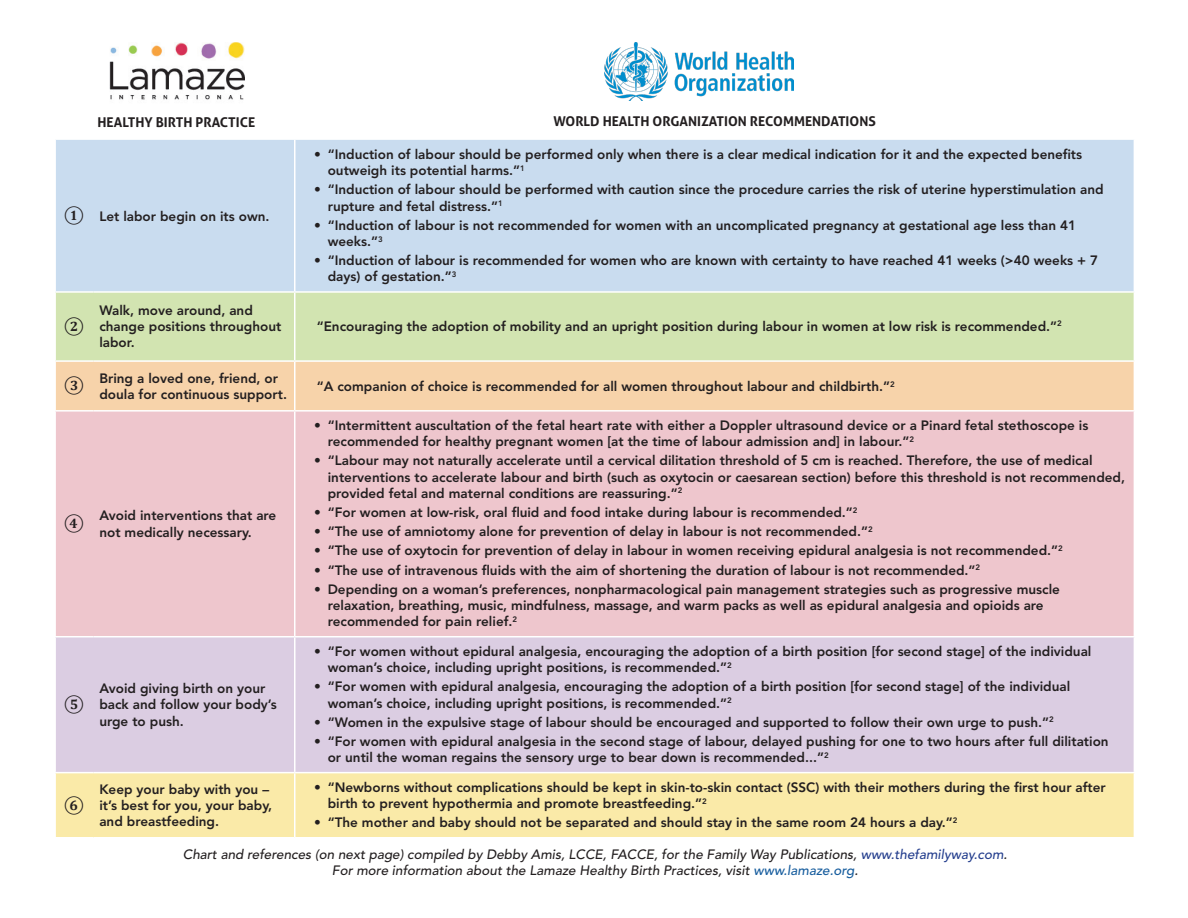
<style>
.page{position:relative;width:1188px;height:918px;background:#fff}
.page>*{position:absolute;margin:0;border:0;box-sizing:border-box;transform-origin:0 0}
.t1{font:700 16.5px "Cambria";color:#231f20}
.bullet{font:800 13.5px/16.2px "Avenir LT Std";color:#231f20}
.x{font:800 13.5px/16.2px "Avenir LT Std";color:#231f20}
.t2{font:italic 500 13.5px/16.2px "Avenir LT Std";color:#231f20;text-align:center}
.t3{font:700 13.5px "Aller";color:#231f20}
.s1{color:#253f8e}
.s2{color:#175d9e}
</style>
<div class="page">
<div style="left:56px;top:140px;width:1078px;height:151px;background:#c9dcef"></div>
<div style="left:56px;top:293px;width:1078px;height:67px;background:#d2e4b1"></div>
<div style="left:56px;top:362px;width:1078px;height:48px;background:#f7d3aa"></div>
<div style="left:56px;top:412px;width:1078px;height:224px;background:#eec6cd"></div>
<div style="left:56px;top:637px;width:1078px;height:135px;background:#dbcde2"></div>
<div style="left:56px;top:773px;width:1078px;height:64px;background:#faeaa8"></div>
<hr style="left:294px;top:140px;width:2px;height:151px;background:#fff">
<hr style="left:294px;top:293px;width:2px;height:67px;background:#fff">
<hr style="left:294px;top:362px;width:2px;height:48px;background:#fff">
<hr style="left:294px;top:412px;width:2px;height:224px;background:#fff">
<hr style="left:294px;top:637px;width:2px;height:135px;background:#fff">
<hr style="left:294px;top:773px;width:2px;height:64px;background:#fff">
<img style="left:109px;top:43px;width:136px;height:57px">
<img style="left:604px;top:42px;width:190px;height:59px">
<p class="t3" style="left:98px;top:114px;width:159px">HEALTHY BIRTH PRACTICE</p>
<p class="t3" style="left:553px;top:113px;width:324px">WORLD HEALTH ORGANIZATION RECOMMENDATIONS</p>
<p class="t1" style="left:64px;top:204px;width:21px">①</p>
<p class="bullet" style="left:99px;top:208px;width:172px">Let labor begin on its own.</p>
<p class="t1" style="left:64px;top:315px;width:21px">②</p>
<p class="x" style="left:99px;top:302px;width:183px">Walk, move around, and change positions throughout labor.</p>
<p class="bullet" style="left:328px;top:146px;width:756px;text-indent:-14px">• “Induction of labour should be performed only when there is a clear medical indication for it and the expected benefits outweigh its potential harms.”<sup>1</sup></p>
<p class="bullet" style="left:328px;top:182px;width:777px;text-indent:-14px">• “Induction of labour should be performed with caution since the procedure carries the risk of uterine hyperstimulation and rupture and fetal distress.”<sup>1</sup></p>
<p class="bullet" style="left:328px;top:217px;width:750px;text-indent:-14px">• “Induction of labour is not recommended for women with an uncomplicated pregnancy at gestational age less than 41 weeks.”<sup>3</sup></p>
<p class="bullet" style="left:328px;top:253px;width:772px;text-indent:-14px">• “Induction of labour is recommended for women who are known with certainty to have reached 41 weeks (&gt;40 weeks + 7 days) of gestation.”<sup>3</sup></p>
<p class="bullet" style="left:317px;top:318px;width:747px">“Encouraging the adoption of mobility and an upright position during labour in women at low risk is recommended.”<sup>2</sup></p>
<p class="t1" style="left:64px;top:374px;width:21px">③</p>
<p class="x" style="left:99px;top:370px;width:189px">Bring a loved one, friend, or doula for continuous support.</p>
<p class="bullet" style="left:317px;top:378px;width:580px">“A companion of choice is recommended for all women throughout labour and childbirth.”<sup>2</sup></p>
<p class="t1" style="left:64px;top:512px;width:21px">④</p>
<p class="x" style="left:99px;top:508px;width:179px">Avoid interventions that are not medically necessary.</p>
<p class="t1" style="left:64px;top:693px;width:21px">⑤</p>
<p class="x" style="left:99px;top:681px;width:179px">Avoid giving birth on your back and follow your body’s urge to push.</p>
<p class="bullet" style="left:328px;top:417px;width:762px;text-indent:-14px">• “Intermittent auscultation of the fetal heart rate with either a Doppler ultrasound device or a Pinard fetal stethoscope is recommended for healthy pregnant women [at the time of labour admission and] in labour.”<sup>2</sup></p>
<p class="bullet" style="left:328px;top:453px;width:799px;text-indent:-14px">• “Labour may not naturally accelerate until a cervical dilitation threshold of 5 cm is reached. Therefore, the use of medical interventions to accelerate labour and birth (such as oxytocin or caesarean section) before this threshold is not recommended, provided fetal and maternal conditions are reassuring.”<sup>2</sup></p>
<p class="bullet" style="left:314px;top:504px;width:545px">• “For women at low-risk, oral fluid and food intake during labour is recommended.”<sup>2</sup></p>
<p class="bullet" style="left:314px;top:523px;width:560px">• “The use of amniotomy alone for prevention of delay in labour is not recommended.”<sup>2</sup></p>
<p class="bullet" style="left:314px;top:543px;width:750px">• “The use of oxytocin for prevention of delay in labour in women receiving epidural analgesia is not recommended.”<sup>2</sup></p>
<p class="bullet" style="left:314px;top:562px;width:668px">• “The use of intravenous fluids with the aim of shortening the duration of labour is not recommended.”<sup>2</sup></p>
<p class="bullet" style="left:328px;top:581px;width:734px;text-indent:-14px">• Depending on a woman’s preferences, nonpharmacological pain management strategies such as progressive muscle relaxation, breathing, music, mindfulness, massage, and warm packs as well as epidural analgesia and opioids are recommended for pain relief.<sup>2</sup></p>
<p class="bullet" style="left:328px;top:643px;width:765px;text-indent:-14px">• “For women without epidural analgesia, encouraging the adoption of a birth position [for second stage] of the individual woman’s choice, including upright positions, is recommended.”<sup>2</sup></p>
<p class="bullet" style="left:328px;top:679px;width:744px;text-indent:-14px">• “For women with epidural analgesia, encouraging the adoption of a birth position [for second stage] of the individual woman’s choice, including upright positions, is recommended.”<sup>2</sup></p>
<p class="bullet" style="left:314px;top:714px;width:741px">• “Women in the expulsive stage of labour should be encouraged and supported to follow their own urge to push.”<sup>2</sup></p>
<p class="bullet" style="left:328px;top:733px;width:782px;text-indent:-14px">• “For women with epidural analgesia in the second stage of labour, delayed pushing for one to two hours after full dilitation or until the woman regains the sensory urge to bear down is recommended...”<sup>2</sup></p>
<p class="t1" style="left:64px;top:793px;width:21px">⑥</p>
<p class="x" style="left:99px;top:781px;width:174px">Keep your baby with you – it’s best for you, your baby, and breastfeeding.</p>
<p class="bullet" style="left:328px;top:779px;width:780px;text-indent:-14px">• “Newborns without complications should be kept in skin-to-skin contact (SSC) with their mothers during the first hour after birth to prevent hypothermia and promote breastfeeding.”<sup>2</sup></p>
<p class="bullet" style="left:314px;top:814px;width:645px">• “The mother and baby should not be separated and should stay in the same room 24 hours a day.”<sup>2</sup></p>
<p class="t2" style="left:183px;top:847px;width:826px">Chart and references (on next page) compiled by Debby Amis, LCCE, FACCE, for the Family Way Publications, <span class="s1">www.thefamilyway.com</span>.<br>For more information about the Lamaze Healthy Birth Practices, visit <span class="s2">www.lamaze.org</span>.</p>
</div>
